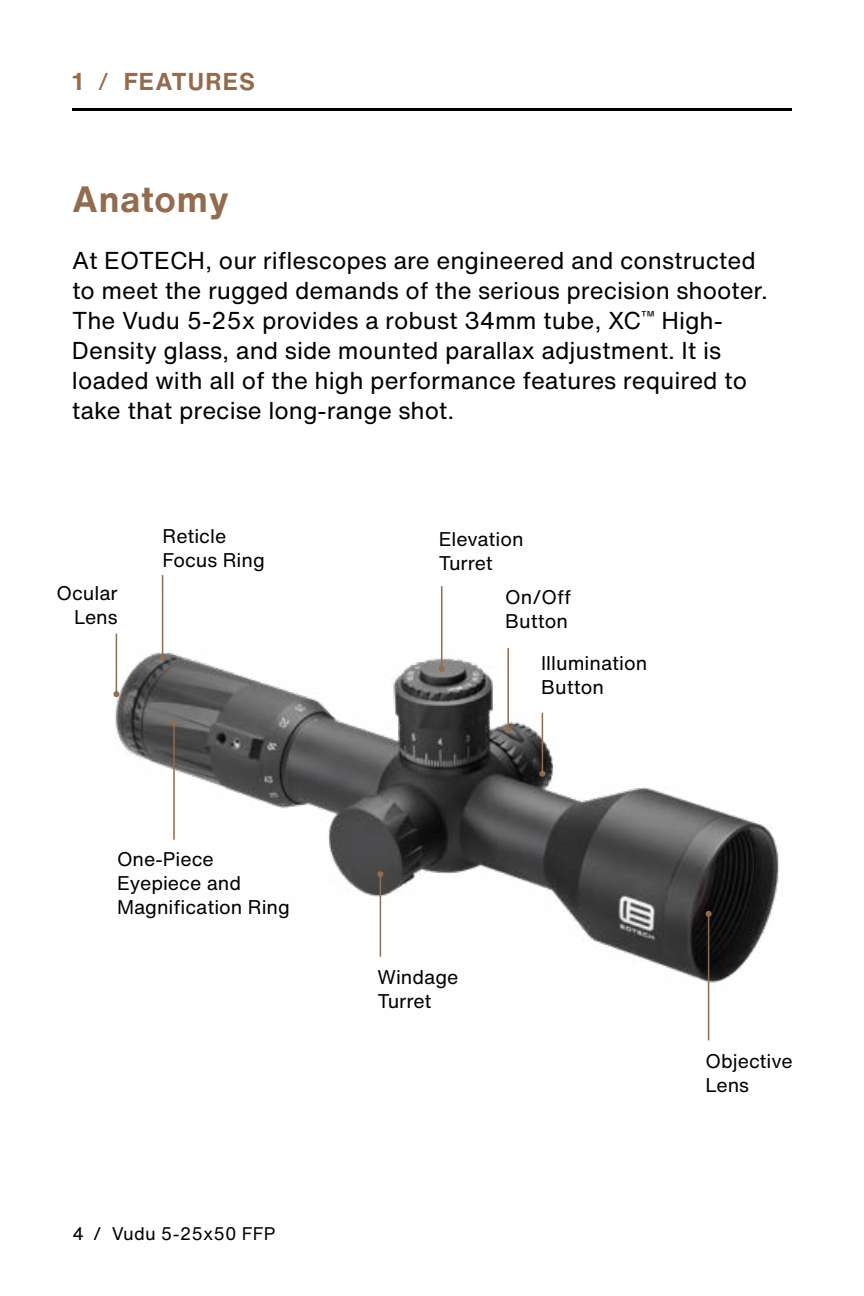
<style>
.page{position:relative;width:864px;height:1296px;background:#fff}
.page>*{position:absolute;margin:0;border:0;box-sizing:border-box;transform-origin:0 0}
.t1{font:700 36px "Helvetica Now Text";letter-spacing:.025em;color:#936b4d}
.t2{font:24px/30px "Helvetica Now Text";color:#000}
.t3{font:700 24px "Helvetica Now Text";letter-spacing:.05em;color:#936b4d}
.t4{font:19.5px/24px "Helvetica Now Text";color:#000}
.t5{font:18px "Helvetica Now Text";letter-spacing:.01em;color:#000}
.s1{font-weight:400}
</style>
<div class="page">
<hr style="left:72px;top:108px;width:720px;height:3px;background:#000">
<img style="left:115px;top:594px;width:664px;height:447px">
<hr style="left:116px;top:634px;width:1px;height:60px;background:#936b4d">
<svg style="left:113px;top:691px;width:6px;height:6px"></svg>
<hr style="left:162px;top:575px;width:1px;height:83px;background:#936b4d">
<svg style="left:160px;top:655px;width:6px;height:6px"></svg>
<hr style="left:441px;top:586px;width:1px;height:83px;background:#936b4d">
<svg style="left:439px;top:666px;width:6px;height:6px"></svg>
<hr style="left:507px;top:648px;width:2px;height:82px;background:#936b4d">
<svg style="left:505px;top:728px;width:6px;height:6px"></svg>
<hr style="left:542px;top:713px;width:1px;height:61px;background:#936b4d">
<svg style="left:539px;top:771px;width:6px;height:6px"></svg>
<hr style="left:708px;top:914px;width:1px;height:126px;background:#936b4d">
<svg style="left:706px;top:911px;width:6px;height:6px"></svg>
<hr style="left:380px;top:874px;width:1px;height:83px;background:#936b4d">
<svg style="left:377px;top:871px;width:6px;height:6px"></svg>
<hr style="left:173px;top:723px;width:2px;height:117px;background:#936b4d">
<svg style="left:171px;top:720px;width:6px;height:6px"></svg>
<p class="t3" style="left:72px;top:63px;width:185px">1 <span class="s1">/</span> FEATURES</p>
<h1 class="t1" style="left:72px;top:172px;width:158px">Anatomy</h1>
<p class="t2" style="left:72px;top:244px;width:698px">At EOTECH, our riflescopes are engineered and constructed to meet the rugged demands of the serious precision shooter.<br>The Vudu 5-25x provides a robust 34mm tube, XC<sup>™</sup> High-Density glass, and side mounted parallax adjustment. It is loaded with all of the high performance features required to take that precise long-range shot.</p>
<p class="t4" style="left:56px;top:580px;width:63px;text-align:right">Ocular<br>Lens</p>
<p class="t4" style="left:163px;top:523px;width:104px">Reticle<br>Focus Ring</p>
<p class="t4" style="left:117px;top:846px;width:175px">One-Piece<br>Eyepiece and<br>Magnification Ring</p>
<p class="t5" style="left:72px;top:1220px;width:204px">4 / Vudu 5-25x50 FFP</p>
<p class="t4" style="left:439px;top:527px;width:86px">Elevation<br>Turret</p>
<p class="t4" style="left:505px;top:584px;width:67px">On/Off<br>Button</p>
<p class="t4" style="left:541px;top:651px;width:108px">Illumination<br>Button</p>
<p class="t4" style="left:377px;top:964px;width:83px">Windage<br>Turret</p>
<p class="t4" style="left:706px;top:1049px;width:89px">Objective<br>Lens</p>
</div>
